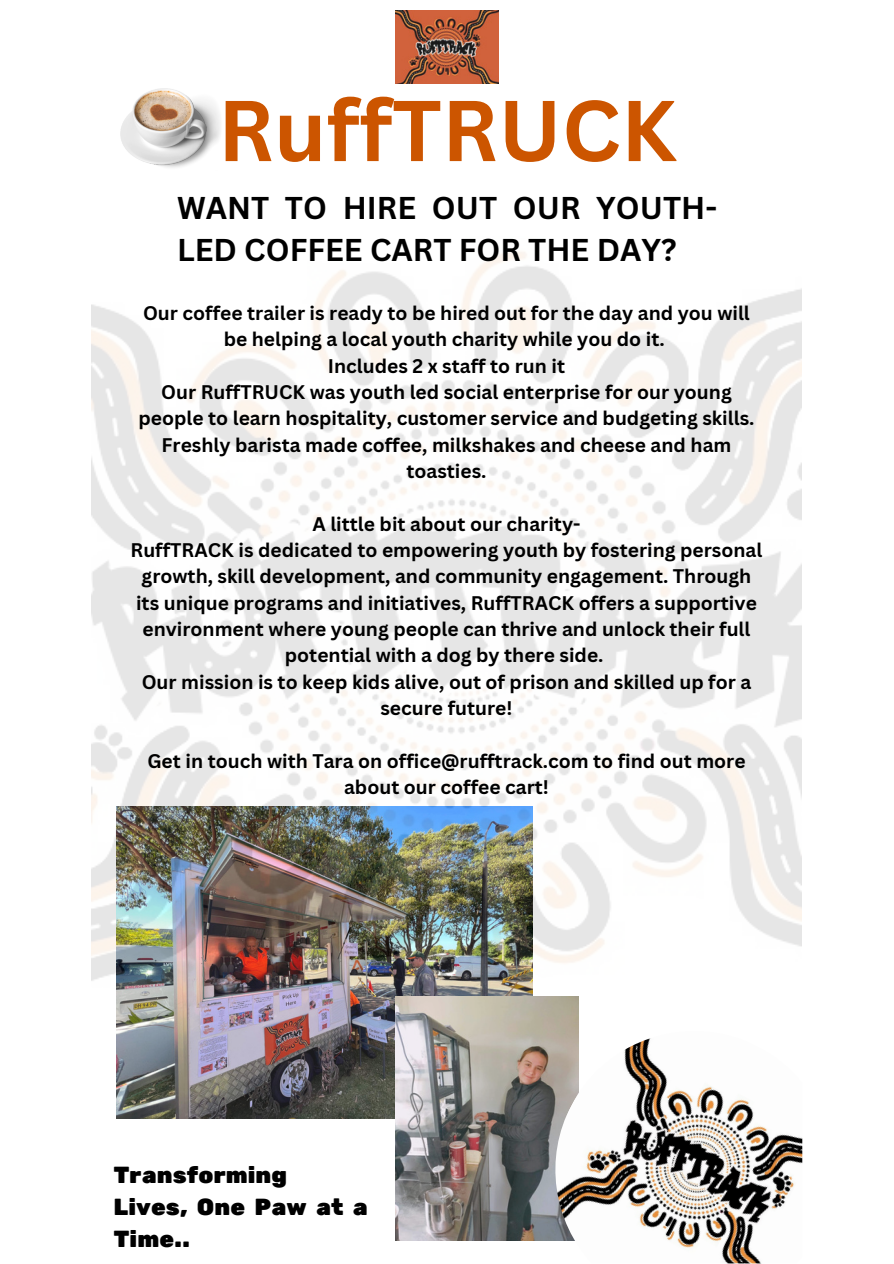
<style>
.page{position:relative;width:894px;height:1264px;background:#fff}
.page>*{position:absolute;margin:0;border:0;box-sizing:border-box;transform-origin:0 0}
.t1{font:700 84.15px "Canva Sans";color:#c50}
.t2{font:700 30.75px/42.2px "Canva Sans";color:#000}
.t3{font:23.1px/32.2px "Rubik One";color:#000}
.t4{font:700 19.2px/26.2px "Canva Sans";color:#000;text-align:center}
</style>
<div class="page">
<img style="left:91px;top:10px;width:710px;height:1231px">
<img style="left:543px;top:1031px;width:259px;height:232px">
<p class="t1" style="left:218px;top:71px;width:460px">RuffTRUCK</p>
<p class="t2" style="left:177px;top:186px;width:541px">WANT TO HIRE OUT OUR YOUTH-<br>LED COFFEE CART FOR THE DAY?</p>
<p class="t4" style="left:143px;top:299px;width:608px">Our coffee trailer is ready to be hired out for the day and you will</p>
<p class="t4" style="left:224px;top:326px;width:442px">be helping a local youth charity while you do it.</p>
<p class="t4" style="left:328px;top:352px;width:239px">Includes 2 x staff to run it</p>
<p class="t4" style="left:138px;top:378px;width:617px">Our RuffTRUCK was youth led social enterprise for our young people to learn hospitality, customer service and budgeting skills.<br>Freshly barista made coffee, milkshakes and cheese and ham toasties.</p>
<p class="t4" style="left:312px;top:510px;width:269px">A little bit about our charity-</p>
<p class="t4" style="left:130px;top:536px;width:633px">RuffTRACK is dedicated to empowering youth by fostering personal growth, skill development, and community engagement. Through</p>
<p class="t4" style="left:136px;top:589px;width:622px">its unique programs and initiatives, RuffTRACK offers a supportive environment where young people can thrive and unlock their full potential with a dog by there side.</p>
<p class="t4" style="left:142px;top:668px;width:611px">Our mission is to keep kids alive, out of prison and skilled up for a secure future!</p>
<p class="t4" style="left:147px;top:747px;width:599px">Get in touch with Tara on office@rufftrack.com to find out more about our coffee cart!</p>
<h3 class="t3" style="left:113px;top:1159px;width:256px">Transforming<br>Lives, One Paw at a<br>Time..</h3>
</div>
